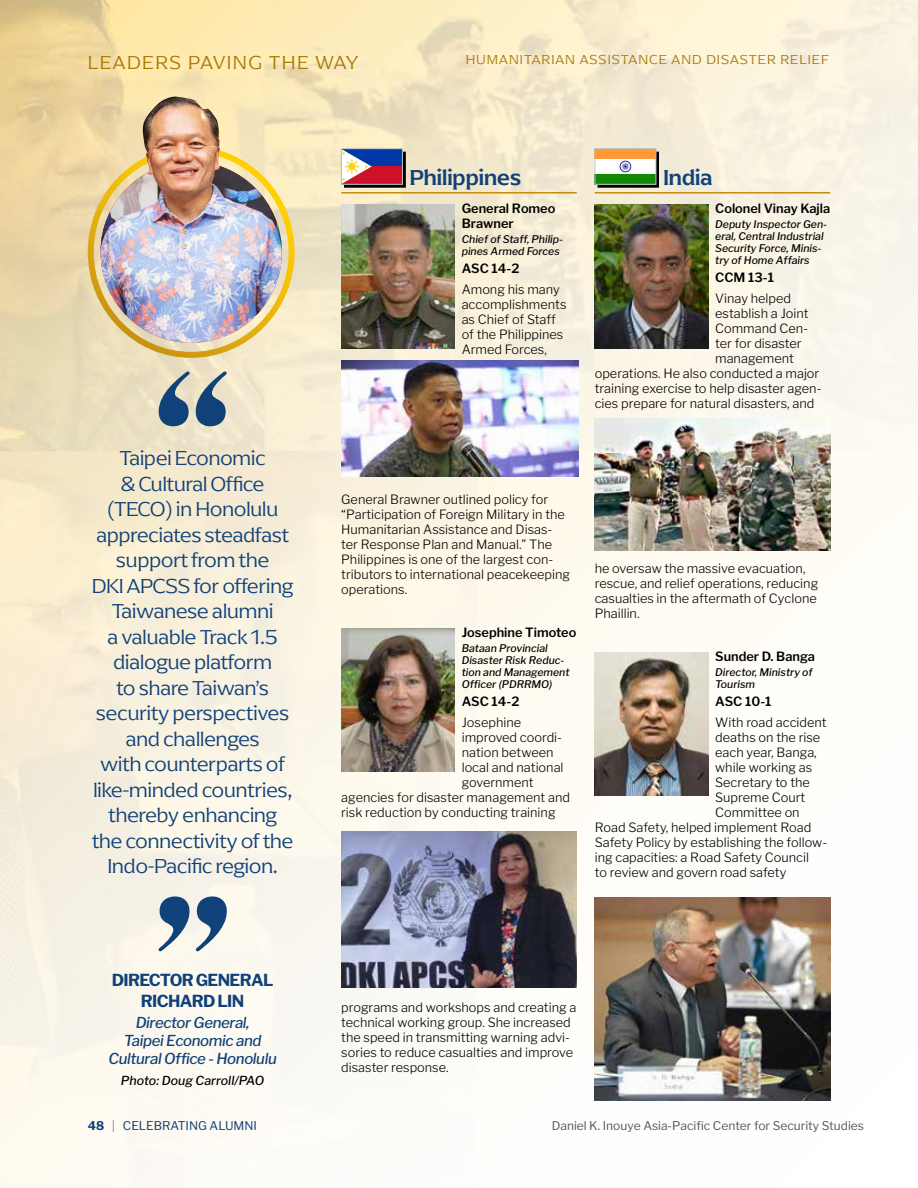
<style>
.page{position:relative;width:918px;height:1188px;background:#fff}
.page>*{position:absolute;margin:0;border:0;box-sizing:border-box;transform-origin:0 0}
.t1{font:500 22.5px "Arpona";letter-spacing:-.025em;color:#104178}
.t2{font:300 21px/25.5px "Arpona";letter-spacing:-.025em;color:#104178;text-align:center}
.t3{font:300 19.5px "Arpona";letter-spacing:.075em;color:#a87806}
.t4{font:700 16.5px/21px "Libre Franklin";letter-spacing:-.04em;color:#104178;text-align:center}
.t5{font:italic 500 15px/18px "Libre Franklin";letter-spacing:-.025em;color:#104178;text-align:center}
.t6{font:300 13.5px "Arpona";letter-spacing:.075em;color:#a87806}
.t7{font:300 12.75px/15px "Libre Franklin";color:#000}
.t8{font:600 12.75px/15px "Libre Franklin";color:#000}
.t9{font:italic 500 12.3px "Libre Franklin";color:#000}
.t10{font:12px "Libre Franklin";color:#58595b}
.t11{font:12px "Libre Franklin";color:#104178}
.t12{font:italic 500 10.5px/12px "Libre Franklin";color:#000}
.s1{font-weight:700}
.s2{font-weight:100}
</style>
<div class="page">
<img style="left:0;top:0;width:918px;height:1188px">
<hr style="left:341px;top:192px;width:236px;height:2px;background:#c58d0f">
<div style="left:344px;top:151px;width:62px;height:37px;background:#000"></div>
<div style="left:341px;top:149px;width:61px;height:35px;background:#0038a8"></div>
<div style="left:341px;top:167px;width:61px;height:17px;background:#ce1126"></div>
<svg style="left:343px;top:150px;width:29px;height:33px"></svg>
<div style="left:341px;top:148px;width:62px;height:37px;border:1px solid #bcbec0"></div>
<img style="left:341px;top:204px;width:114px;height:144px">
<img style="left:341px;top:628px;width:114px;height:144px">
<hr style="left:595px;top:192px;width:235px;height:2px;background:#c58d0f">
<svg style="left:598px;top:151px;width:61px;height:37px"></svg>
<div style="left:595px;top:149px;width:61px;height:35px;background:#f93"></div>
<div style="left:595px;top:159px;width:61px;height:15px;background:#fff"></div>
<div style="left:595px;top:174px;width:61px;height:10px;background:#128807"></div>
<svg style="left:620px;top:161px;width:11px;height:11px"></svg>
<div style="left:595px;top:148px;width:61px;height:37px;border:1px solid #bcbec0"></div>
<img style="left:595px;top:204px;width:113px;height:144px">
<img style="left:595px;top:652px;width:113px;height:144px">
<img style="left:341px;top:361px;width:237px;height:115px">
<img style="left:341px;top:831px;width:236px;height:157px">
<img style="left:595px;top:419px;width:235px;height:132px">
<img style="left:595px;top:898px;width:235px;height:202px">
<svg style="left:159px;top:371px;width:69px;height:55px;background:#8395a0"></svg>
<svg style="left:157px;top:896px;width:70px;height:56px;background:#8da2b6"></svg>
<div style="left:88px;top:146px;width:207px;height:212px;border:6px solid #fff;border-radius:50%"></div>
<img style="left:100px;top:161px;width:182px;height:182px;border-radius:91px">
<img style="left:140px;top:97px;width:92px;height:114px">
<h3 class="t3" style="left:88px;top:50px;width:272px">LEADERS PAVING THE WAY</h3>
<p class="t6" style="left:466px;top:51px;width:365px">HUMANITARIAN ASSISTANCE AND DISASTER RELIEF</p>
<p class="t2" style="left:92px;top:445px;width:204px">Taipei Economic<br>&amp; Cultural Office (TECO) in Honolulu appreciates steadfast support from the<br>DKI APCSS for offering<br>Taiwanese alumni<br>a valuable Track 1.5 dialogue platform<br>to share Taiwan’s security perspectives and challenges<br>with counterparts of like-minded countries, thereby enhancing the connectivity of the<br>Indo-Pacific region.</p>
<p class="t4" style="left:112px;top:969px;width:163px">DIRECTOR GENERAL<br>RICHARD LIN</p>
<p class="t5" style="left:109px;top:1013px;width:170px">Director General,<br>Taipei Economic and<br>Cultural Office - Honolulu</p>
<p class="t9" style="left:121px;top:1073px;width:145px">Photo: Doug Carroll/PAO</p>
<h1 class="t1" style="left:410px;top:163px;width:113px">Philippines</h1>
<p class="t8" style="left:462px;top:201px;width:95px">General Romeo<br>Brawner</p>
<p class="t12" style="left:462px;top:233px;width:103px">Chief of Staff, Philip&shy;pines Armed Forces</p>
<p class="t8" style="left:462px;top:261px;width:59px">ASC 14-2</p>
<p class="t7" style="left:462px;top:282px;width:106px">Among his many accomplishments as Chief of Staff of the Philippines<br>Armed Forces,</p>
<h1 class="t1" style="left:663px;top:163px;width:51px">India</h1>
<p class="t8" style="left:715px;top:201px;width:117px">Colonel Vinay Kajla</p>
<p class="t12" style="left:715px;top:218px;width:114px">Deputy Inspector Gen&shy;eral, Central Industrial<br>Security Force, Minis&shy;try of Home Affairs</p>
<p class="t8" style="left:715px;top:270px;width:60px">CCM 13-1</p>
<p class="t7" style="left:715px;top:291px;width:77px">Vinay helped</p>
<p class="t7" style="left:715px;top:306px;width:95px">establish a Joint</p>
<p class="t7" style="left:715px;top:321px;width:94px">Command Cen-</p>
<p class="t7" style="left:715px;top:336px;width:88px">ter for disaster</p>
<p class="t7" style="left:715px;top:351px;width:80px">management</p>
<p class="t7" style="left:595px;top:366px;width:226px">operations. He also conducted a major</p>
<p class="t7" style="left:595px;top:381px;width:228px">training exercise to help disaster agen-</p>
<p class="t7" style="left:595px;top:396px;width:221px">cies prepare for natural disasters, and</p>
<p class="t7" style="left:341px;top:492px;width:230px">General Brawner outlined policy for “Participation of Foreign Military in the Humanitarian Assistance and Disas&shy;ter Response Plan and Manual.” The Philippines is one of the largest con&shy;tributors to international peacekeeping operations.</p>
<p class="t8" style="left:462px;top:625px;width:116px">Josephine Timoteo</p>
<p class="t12" style="left:462px;top:642px;width:109px">Bataan Provincial<br>Disaster Risk Reduc&shy;tion and Management<br>Officer (PDRRMO)</p>
<p class="t8" style="left:462px;top:694px;width:59px">ASC 14-2</p>
<p class="t7" style="left:462px;top:715px;width:61px">Josephine</p>
<p class="t7" style="left:462px;top:730px;width:102px">improved coordi-</p>
<p class="t7" style="left:462px;top:745px;width:93px">nation between</p>
<p class="t7" style="left:462px;top:760px;width:103px">local and national</p>
<p class="t7" style="left:462px;top:775px;width:73px">government</p>
<p class="t7" style="left:341px;top:790px;width:230px">agencies for disaster management and</p>
<p class="t7" style="left:341px;top:805px;width:216px">risk reduction by conducting training</p>
<p class="t7" style="left:595px;top:561px;width:225px">he oversaw the massive evacuation, rescue, and relief operations, reducing casualties in the aftermath of Cyclone<br>Phaillin.</p>
<p class="t8" style="left:715px;top:649px;width:101px">Sunder D. Banga</p>
<p class="t12" style="left:715px;top:666px;width:99px">Director, Ministry of<br>Tourism</p>
<p class="t8" style="left:715px;top:694px;width:58px">ASC 10-1</p>
<p class="t7" style="left:715px;top:715px;width:113px">With road accident</p>
<p class="t7" style="left:715px;top:730px;width:107px">deaths on the rise</p>
<p class="t7" style="left:715px;top:745px;width:103px">each year, Banga,</p>
<p class="t7" style="left:715px;top:760px;width:99px">while working as</p>
<p class="t7" style="left:715px;top:775px;width:96px">Secretary to the</p>
<p class="t7" style="left:715px;top:790px;width:92px">Supreme Court</p>
<p class="t7" style="left:715px;top:805px;width:86px">Committee on</p>
<p class="t7" style="left:595px;top:820px;width:218px">Road Safety, helped implement Road</p>
<p class="t7" style="left:595px;top:835px;width:234px">Safety Policy by establishing the follow-</p>
<p class="t7" style="left:595px;top:850px;width:216px">ing capacities: a Road Safety Council</p>
<p class="t7" style="left:595px;top:865px;width:193px">to review and govern road safety</p>
<p class="t7" style="left:341px;top:1000px;width:237px">programs and workshops and creating a technical working group. She increased the speed in transmitting warning advi&shy;sories to reduce casualties and improve disaster response.</p>
<p class="t11" style="left:88px;top:1118px;width:171px"><span class="s1">48</span> <span class="s2">|</span> CELEBRATING ALUMNI</p>
<p class="t10" style="left:552px;top:1118px;width:314px">Daniel K. Inouye Asia-Pacific Center for Security Studies</p>
</div>
